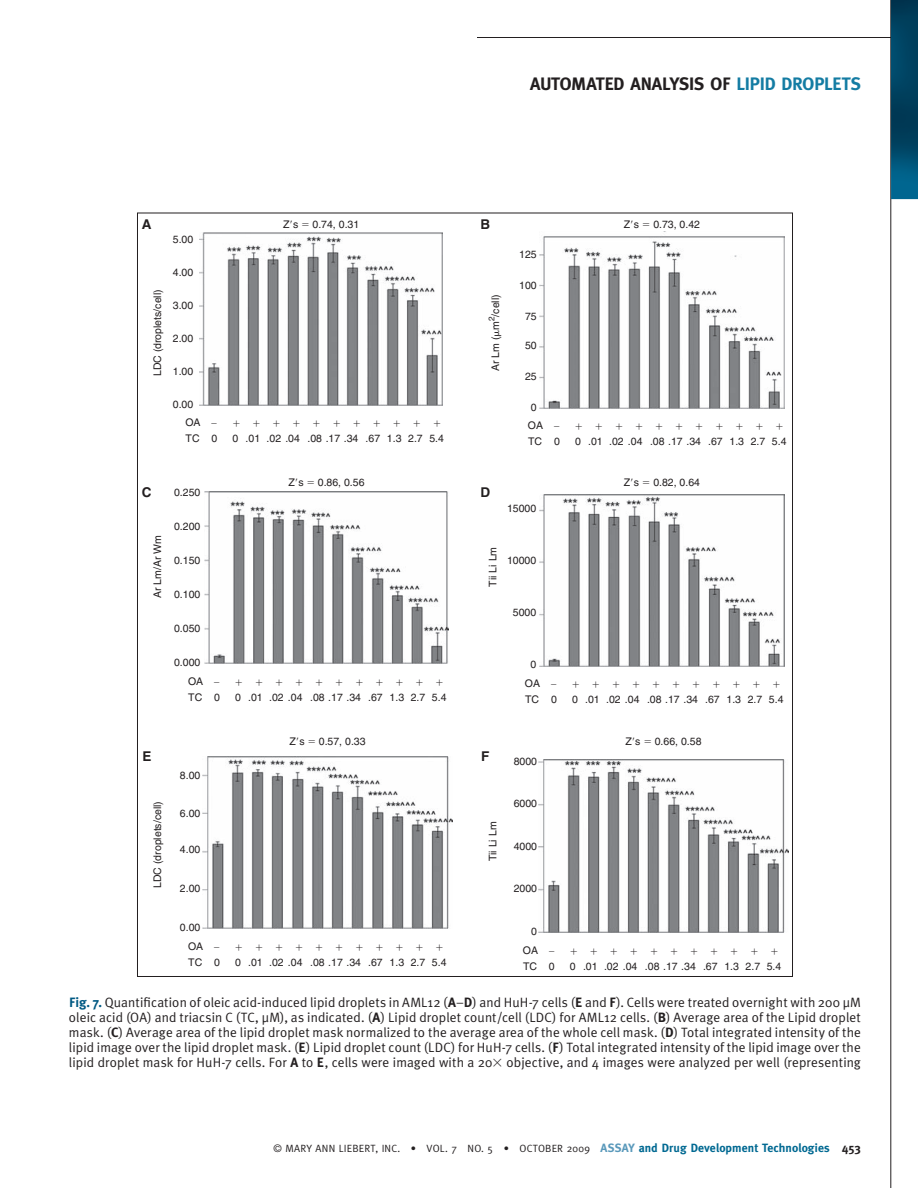
<style>
.page{position:relative;width:918px;height:1188px;background:#fff}
.page>*{position:absolute;margin:0;border:0;box-sizing:border-box;transform-origin:0 0}
.t1{font:700 18px "Meta";letter-spacing:-.01em;color:#231f20}
.t2{font:13.5px/15px "Meta Plus Normal";letter-spacing:.01em;color:#231f20;text-align:justify}
.t3{font:700 13.5px "Helvetica LT Std";color:#231f20}
.t4{font:10.5px/15.8px "Helvetica LT Std";color:#231f20}
.t5{font:10.5px "Meta";letter-spacing:.02em;color:#231f20}
.s1{color:#147ca3}
.s2{font-family:"Meta Plus";font-weight:700;color:#005983}
.s3{font-family:"Meta Plus";font-weight:700}
.s4{font-weight:700;font-size:12px;color:#5a99bb}
.s5{font-weight:700;font-size:12px;color:#006992}
.s6{font-weight:700;font-size:12px}
</style>
<div class="page">
<hr style="left:477px;top:37px;width:441px;height:1px;background:#231f20">
<hr style="left:891px;top:0;width:1px;height:1188px;background:#231f20">
<img style="left:891px;top:0;width:27px;height:199px">
<img style="left:199px;top:233px;width:244px;height:173px">
<img style="left:540px;top:231px;width:244px;height:177px">
<img style="left:204px;top:492px;width:245px;height:172px">
<img style="left:540px;top:494px;width:244px;height:172px">
<img style="left:203px;top:757px;width:249px;height:172px">
<img style="left:539px;top:760px;width:249px;height:172px">
<h1 class="t1" style="left:530px;top:77px;width:332px">AUTOMATED ANALYSIS OF <span class="s1">LIPID DROPLETS</span></h1>
<p class="t3" style="left:142px;top:216px;width:11px">A</p>
<p class="t3" style="left:480px;top:216px;width:11px">B</p>
<p class="t4" style="left:283px;top:218px;width:17px">Z s</p>
<p class="t4" style="left:313px;top:218px;width:48px">0.74, 0.31</p>
<p class="t4" style="left:173px;top:232px;width:22px">5.00</p>
<p class="t4" style="left:173px;top:265px;width:22px">4.00</p>
<p class="t4" style="left:150px;top:376px;width:88px;rotate:-90deg">LDC (droplets/cell)</p>
<p class="t4" style="left:488px;top:371px;width:78px;rotate:-90deg">Ar Lm ( m<sup>2</sup>/cell)</p>
<p class="t4" style="left:173px;top:298px;width:22px">3.00</p>
<p class="t4" style="left:173px;top:331px;width:22px">2.00</p>
<p class="t4" style="left:173px;top:364px;width:22px">1.00</p>
<p class="t4" style="left:173px;top:397px;width:22px">0.00</p>
<p class="t4" style="left:185px;top:416px;width:17px">OA</p>
<p class="t4" style="left:186px;top:431px;width:33px">TC 0</p>
<p class="t4" style="left:232px;top:431px;width:213px">0 .01 .02 .04 .08 .17 .34 .67 1.3 2.7 5.4</p>
<p class="t4" style="left:519px;top:247px;width:19px">125</p>
<p class="t4" style="left:519px;top:278px;width:19px">100</p>
<p class="t4" style="left:525px;top:310px;width:13px">75</p>
<p class="t4" style="left:525px;top:338px;width:13px">50</p>
<p class="t4" style="left:525px;top:369px;width:13px">25</p>
<p class="t4" style="left:531px;top:400px;width:7px">0</p>
<p class="t4" style="left:528px;top:419px;width:33px">OA<br>TC 0</p>
<p class="t4" style="left:624px;top:218px;width:17px">Z s</p>
<p class="t4" style="left:653px;top:218px;width:48px">0.73, 0.42</p>
<p class="t4" style="left:575px;top:434px;width:213px">0 .01 .02 .04 .08 .17 .34 .67 1.3 2.7 5.4</p>
<p class="t4" style="left:288px;top:475px;width:17px">Z s</p>
<p class="t4" style="left:318px;top:475px;width:48px">0.86, 0.56</p>
<p class="t4" style="left:624px;top:475px;width:17px">Z s</p>
<p class="t4" style="left:653px;top:475px;width:48px">0.82, 0.64</p>
<p class="t3" style="left:142px;top:484px;width:11px">C</p>
<p class="t3" style="left:480px;top:484px;width:11px">D</p>
<p class="t4" style="left:174px;top:486px;width:28px">0.250</p>
<p class="t4" style="left:150px;top:598px;width:64px;rotate:-90deg">Ar Lm/Ar Wm</p>
<p class="t4" style="left:174px;top:520px;width:28px">0.200</p>
<p class="t4" style="left:174px;top:553px;width:28px">0.150</p>
<p class="t4" style="left:174px;top:587px;width:28px">0.100</p>
<p class="t4" style="left:174px;top:621px;width:28px">0.050</p>
<p class="t4" style="left:174px;top:655px;width:28px">0.000</p>
<p class="t4" style="left:188px;top:674px;width:33px">OA<br>TC 0</p>
<p class="t4" style="left:235px;top:690px;width:213px">0 .01 .02 .04 .08 .17 .34 .67 1.3 2.7 5.4</p>
<p class="t4" style="left:507px;top:501px;width:31px">15000</p>
<p class="t4" style="left:486px;top:587px;width:41px;rotate:-90deg">Tii Li Lm</p>
<p class="t4" style="left:507px;top:553px;width:31px">10000</p>
<p class="t4" style="left:513px;top:605px;width:25px">5000</p>
<p class="t4" style="left:530px;top:657px;width:7px">0</p>
<p class="t4" style="left:525px;top:676px;width:33px">OA<br>TC 0</p>
<p class="t4" style="left:572px;top:692px;width:213px">0 .01 .02 .04 .08 .17 .34 .67 1.3 2.7 5.4</p>
<p class="t4" style="left:289px;top:735px;width:17px">Z s</p>
<p class="t4" style="left:319px;top:735px;width:48px">0.57, 0.33</p>
<p class="t4" style="left:625px;top:735px;width:17px">Z s</p>
<p class="t4" style="left:655px;top:735px;width:48px">0.66, 0.58</p>
<p class="t3" style="left:142px;top:748px;width:11px">E</p>
<p class="t3" style="left:481px;top:748px;width:10px">F</p>
<p class="t4" style="left:150px;top:888px;width:88px;rotate:-90deg">LDC (droplets/cell)</p>
<p class="t4" style="left:180px;top:768px;width:22px">8.00</p>
<p class="t4" style="left:180px;top:806px;width:22px">6.00</p>
<p class="t4" style="left:180px;top:843px;width:22px">4.00</p>
<p class="t4" style="left:180px;top:882px;width:22px">2.00</p>
<p class="t4" style="left:486px;top:861px;width:41px;rotate:-90deg">Tii Li Lm</p>
<p class="t4" style="left:514px;top:754px;width:25px">8000</p>
<p class="t4" style="left:514px;top:796px;width:25px">6000</p>
<p class="t4" style="left:514px;top:839px;width:25px">4000</p>
<p class="t4" style="left:514px;top:881px;width:25px">2000</p>
<p class="t4" style="left:180px;top:921px;width:22px">0.00</p>
<p class="t4" style="left:531px;top:924px;width:7px">0</p>
<p class="t4" style="left:188px;top:939px;width:33px">OA<br>TC 0</p>
<p class="t4" style="left:523px;top:943px;width:33px">OA<br>TC 0</p>
<p class="t4" style="left:235px;top:955px;width:213px">0 .01 .02 .04 .08 .17 .34 .67 1.3 2.7 5.4</p>
<p class="t4" style="left:570px;top:959px;width:213px">0 .01 .02 .04 .08 .17 .34 .67 1.3 2.7 5.4</p>
<p class="t2" style="left:69px;top:996px;width:794px"><span class="s2">Fig. 7.</span> Quantification of oleic acid-induced lipid droplets in AML12 (<span class="s3">A</span>–<span class="s3">D</span>) and HuH-7 cells (<span class="s3">E</span> and <span class="s3">F</span>). Cells were treated overnight with 200 μM oleic acid (OA) and triacsin C (TC, μM), as indicated. (<span class="s3">A</span>) Lipid droplet count/cell (LDC) for AML12 cells. (<span class="s3">B</span>) Average area of the Lipid droplet mask. (<span class="s3">C</span>) Average area of the lipid droplet mask normalized to the average area of the whole cell mask. (<span class="s3">D</span>) Total integrated intensity of the lipid image over the lipid droplet mask. (<span class="s3">E</span>) Lipid droplet count (LDC) for HuH-7 cells. (<span class="s3">F</span>) Total integrated intensity of the lipid image over the lipid droplet mask for HuH-7 cells. For <span class="s3">A</span> to <span class="s3">E</span>, cells were imaged with a 20 objective, and 4 images were analyzed per well (representing</p>
<p class="t5" style="left:274px;top:1144px;width:589px">© MARY ANN LIEBERT, INC. • VOL. 7 NO. 5 • OCTOBER 2009 <span class="s4">ASSAY</span> <span class="s5">and Drug Development Technologies</span> <span class="s6">453</span></p>
</div>
